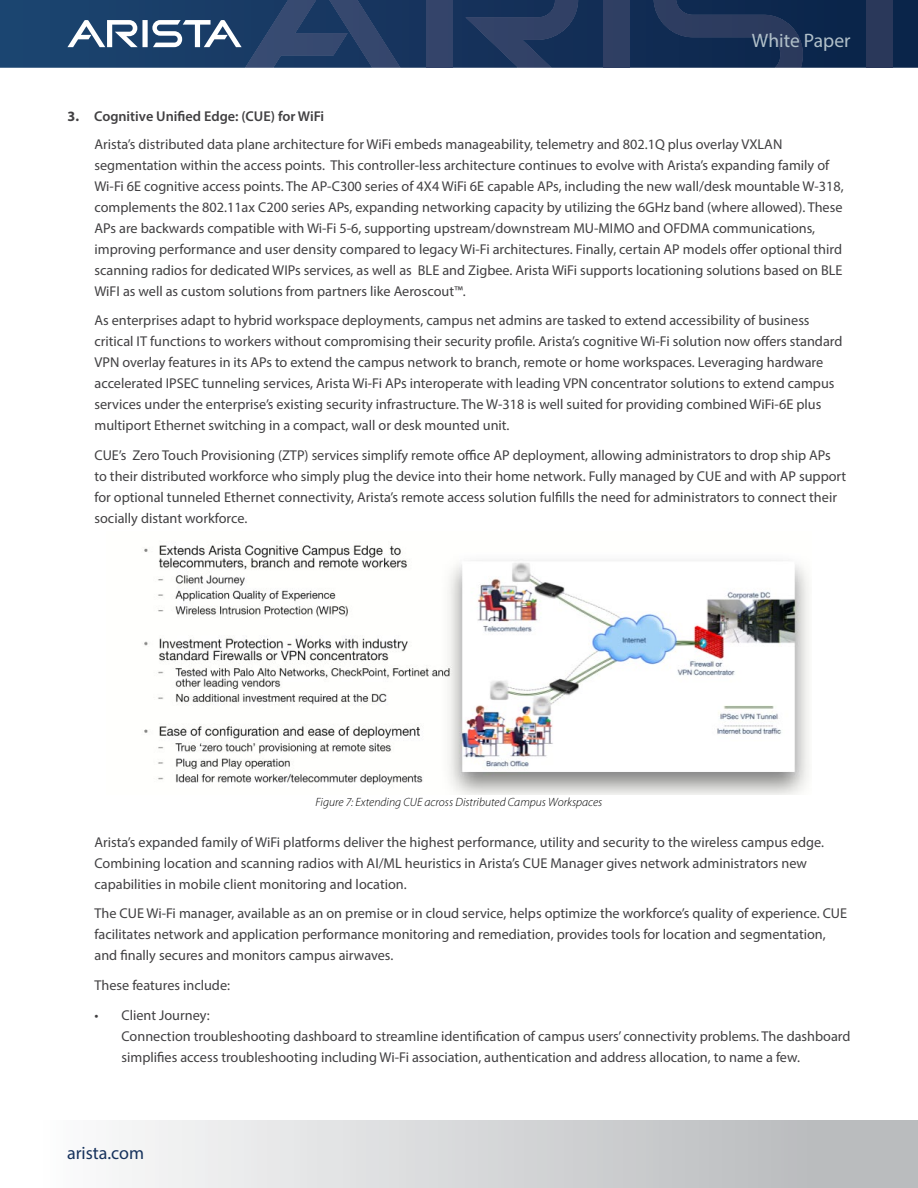
<style>
.page{position:relative;width:918px;height:1188px;background:#fff}
.page>*{position:absolute;margin:0;border:0;box-sizing:border-box;transform-origin:0 0}
.t1{font:19.5px "Myriad Pro";color:#b1c0c9}
.t2{font:18px "Myriad Pro";color:#16325c}
.t3{font:14.25px/21px "Myriad Pro";color:#414042}
.t4{font:italic 300 12px "Myriad Pro";color:#000}
.s1{font-weight:700}
.s2{font-weight:600}
</style>
<div class="page">
<svg style="left:0;top:0;width:918px;height:68px;background:#13325a"></svg>
<div style="left:426px;top:0;width:26px;height:68px;background:#34446a"></div>
<svg style="left:465px;top:0;width:113px;height:68px;background:#22385f"></svg>
<svg style="left:67px;top:0;width:333px;height:68px;background:#334f75"></svg>
<div style="left:604px;top:0;width:26px;height:68px;background:#2f3f63"></div>
<svg style="left:654px;top:0;width:149px;height:68px;background:#1a3156"></svg>
<div style="left:867px;top:0;width:26px;height:68px;background:#2a385a"></div>
<div style="left:0;top:1120px;width:918px;height:68px;background:linear-gradient(to right,#fff,#b3b5b7)"></div>
<img style="left:144px;top:545px;width:665px;height:250px">
<h1 class="t1" style="left:752px;top:29px;width:100px">White Paper</h1>
<p class="t3" style="left:95px;top:102px;width:689px;line-height:27.8px;text-indent:-27px"><span class="s1">3.</span> <span class="s2">Cognitive Unified Edge: (CUE) for WiFi<br></span>Arista’s distributed data plane architecture for WiFi embeds manageability, telemetry and 802.1Q plus overlay VXLAN</p>
<p class="t3" style="left:95px;top:154px;width:751px">segmentation within the access points. This controller-less architecture continues to evolve with Arista’s expanding family of Wi-Fi 6E cognitive access points. The AP-C300 series of 4X4 WiFi 6E capable APs, including the new wall/desk mountable W-318, complements the 802.11ax C200 series APs, expanding networking capacity by utilizing the 6GHz band (where allowed). These APs are backwards compatible with Wi-Fi 5-6, supporting upstream/downstream MU-MIMO and OFDMA communications, improving performance and user density compared to legacy Wi-Fi architectures. Finally, certain AP models offer optional third scanning radios for dedicated WIPs services, as well as BLE and Zigbee. Arista WiFi supports locationing solutions based on BLE WiFI as well as custom solutions from partners like Aeroscout™.</p>
<p class="t3" style="left:95px;top:310px;width:749px">As enterprises adapt to hybrid workspace deployments, campus net admins are tasked to extend accessibility of business critical IT functions to workers without compromising their security profile. Arista’s cognitive Wi-Fi solution now offers standard VPN overlay features in its APs to extend the campus network to branch, remote or home workspaces. Leveraging hardware accelerated IPSEC tunneling services, Arista Wi-Fi APs interoperate with leading VPN concentrator solutions to extend campus services under the enterprise’s existing security infrastructure. The W-318 is well suited for providing combined WiFi-6E plus multiport Ethernet switching in a compact, wall or desk mounted unit.</p>
<p class="t3" style="left:95px;top:444px;width:753px">CUE’s Zero Touch Provisioning (ZTP) services simplify remote office AP deployment, allowing administrators to drop ship APs to their distributed workforce who simply plug the device into their home network. Fully managed by CUE and with AP support for optional tunneled Ethernet connectivity, Arista’s remote access solution fulfills the need for administrators to connect their socially distant workforce.</p>
<p class="t4" style="left:316px;top:795px;width:288px">Figure 7: Extending CUE across Distributed Campus Workspaces</p>
<p class="t3" style="left:95px;top:831px;width:731px">Arista’s expanded family of WiFi platforms deliver the highest performance, utility and security to the wireless campus edge.<br>Combining location and scanning radios with AI/ML heuristics in Arista’s CUE Manager gives network administrators new capabilities in mobile client monitoring and location.</p>
<p class="t3" style="left:95px;top:903px;width:754px">The CUE Wi-Fi manager, available as an on premise or in cloud service, helps optimize the workforce’s quality of experience. CUE facilitates network and application performance monitoring and remediation, provides tools for location and segmentation, and finally secures and monitors campus airwaves.</p>
<p class="t3" style="left:95px;top:974px;width:137px">These features include:</p>
<p class="t3" style="left:122px;top:1004px;width:730px;text-indent:-27px">• Client Journey:<br>Connection troubleshooting dashboard to streamline identification of campus users’ connectivity problems. The dashboard simplifies access troubleshooting including Wi-Fi association, authentication and address allocation, to name a few.</p>
<p class="t2" style="left:67px;top:1142px;width:79px">arista.com</p>
</div>
